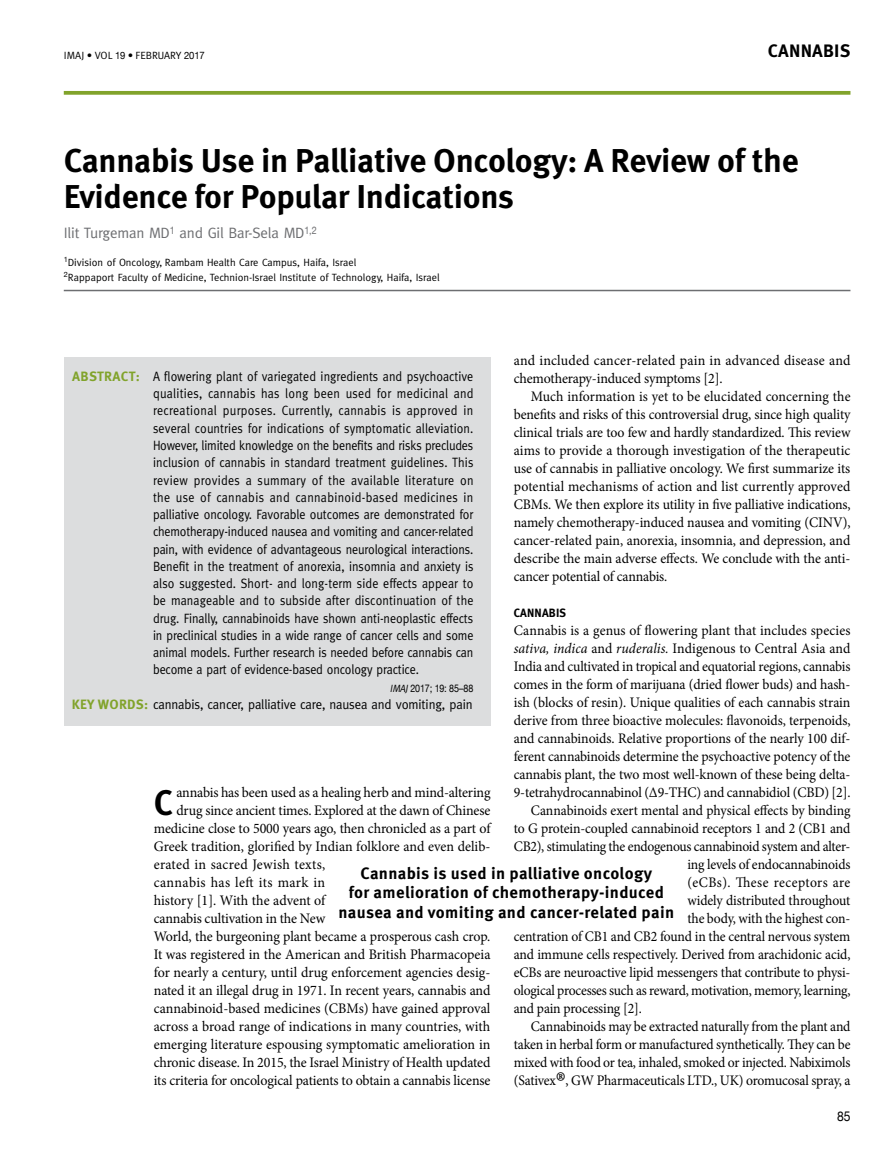
<style>
.page{position:relative;width:893px;height:1149px;background:#fff}
.page>*{position:absolute;margin:0;border:0;box-sizing:border-box;transform-origin:0 0}
.t1{font:700 35.4px "Meta Pro";color:#000;scale:.96 1}
.t2{font:700 33px/36px "Meta Pro";letter-spacing:-.01em;color:#000}
.t3{font:33px "Minion Pro";color:#000;scale:.94 1}
.t4{font:700 18px "Meta Pro";letter-spacing:.01em;color:#000}
.t5{font:700 16.5px/19.5px "Meta Pro";letter-spacing:.02em;color:#000;text-align:center}
.t6{font:15px "Meta";letter-spacing:-.01em;color:#6d6e71}
.t7{font:14.55px/18px "Minion Pro";letter-spacing:-.01em;color:#000;text-align:justify;scale:.95 1}
.t8{font:14.55px/18px "Minion Pro";letter-spacing:-.01em;color:#000;scale:.96 1}
.t9{font:14.55px "Minion Pro";letter-spacing:-.01em;color:#000;scale:.94 1}
.t10{font:14.55px "Minion Pro";letter-spacing:.02em;color:#000;scale:.96 1}
.t11{font:14.55px "Minion Pro";letter-spacing:.025em;color:#000;scale:.96 1}
.t12{font:14.55px "Minion Pro";letter-spacing:.035em;color:#000;scale:.94 1}
.t13{font:13.5px/17.2px "Meta";letter-spacing:-.01em;color:#000;text-align:justify;scale:.9 1}
.t14{font:13.5px "Meta";letter-spacing:-.01em;color:#000;scale:.95 1}
.t15{font:700 13.5px "Meta Pro";letter-spacing:.02em;color:#81a32b}
.t16{font:13.5px "Helvetica Neue";color:#000;scale:.9 1}
.t17{font:700 12px "Meta";color:#000}
.t18{font:10.5px/15px "Meta";color:#000}
.t19{font:10.5px "Meta Pro";letter-spacing:.01em;color:#000}
.t20{font:10.5px "Helvetica Neue";letter-spacing:-.02em;color:#000;scale:.85 1}
.s1{font-family:"Helvetica Neue";font-size:10.2px}
.s2{font-family:"Meta"}
.s3{font-style:italic}
.s4{font-family:"Meta";font-style:italic}
.s5{font-family:"Meta Pro";font-weight:700;color:#81a32b}
</style>
<div class="page">
<svg style="left:64px;top:91px;width:786px;height:4px;background:#89a939"></svg>
<div style="left:64px;top:357px;width:426px;height:368px;background:#dcddde"></div>
<hr style="left:64px;top:290px;width:786px;height:1px;background:#6d6e71">
<p class="t19" style="left:64px;top:49px;width:142px">IMAJ • VOL <span class="s1">19</span> • <span class="s2">february</span> <span class="s1">2017</span></p>
<p class="t4" style="left:768px;top:39px;width:84px">Cannabis</p>
<h2 class="t2" style="left:64px;top:143px;width:736px">Cannabis Use in Palliative Oncology: A Review of the<br>Evidence for Popular Indications</h2>
<p class="t6" style="left:64px;top:224px;width:254px">Ilit Turgeman MD<sup>1</sup> and Gil Bar-Sela MD<sup>1,2</sup></p>
<p class="t18" style="left:64px;top:255px;width:377px"><sup>1</sup>Division of Oncology, Rambam Health Care Campus, Haifa, Israel<br><sup>2</sup>Rappaport Faculty of Medicine, Technion-Israel Institute of Technology, Haifa, Israel</p>
<p class="t8" style="left:514px;top:351px;width:352px">and included cancer-related pain in advanced disease and chemotherapy-induced symptoms [2].</p>
<p class="t7" style="left:514px;top:387px;width:356px;text-indent:17px">Much information is yet to be elucidated concerning the benefits and risks of this controversial drug, since high quality clinical trials are too few and hardly standardized. This review aims to provide a thorough investigation of the therapeutic use of cannabis in palliative oncology. We first summarize its potential mechanisms of action and list currently approved CBMs. We then explore its utility in five palliative indications, namely chemotherapy-induced nausea and vomiting (CINV), cancer-related pain, anorexia, insomnia, and depression, and describe the main adverse effects. We conclude with the anti&shy;cancer potential of cannabis.</p>
<p class="t17" style="left:514px;top:605px;width:48px">CANNABIS</p>
<p class="t7" style="left:514px;top:621px;width:356px">Cannabis is a genus of flowering plant that includes species</p>
<p class="t7" style="left:514px;top:639px;width:356px"><span class="s3">sativa, indica</span> and <span class="s3">ruderalis.</span> Indigenous to Central Asia and</p>
<p class="t7" style="left:514px;top:657px;width:356px">India and cultivated in tropical and equatorial regions, cannabis</p>
<p class="t7" style="left:514px;top:675px;width:356px">comes in the form of marijuana (dried flower buds) and hash-</p>
<p class="t7" style="left:514px;top:693px;width:356px">ish (blocks of resin). Unique qualities of each cannabis strain</p>
<p class="t7" style="left:514px;top:711px;width:356px">derive from three bioactive molecules: flavonoids, terpenoids,</p>
<p class="t7" style="left:514px;top:729px;width:356px">and cannabinoids. Relative proportions of the nearly 100 dif-</p>
<p class="t7" style="left:514px;top:747px;width:356px">ferent cannabinoids determine the psychoactive potency of the</p>
<p class="t7" style="left:514px;top:765px;width:356px">cannabis plant, the two most well-known of these being delta-</p>
<p class="t7" style="left:514px;top:783px;width:356px">9-tetrahydrocannabinol (Δ9-THC) and cannabidiol (CBD) [2].</p>
<p class="t9" style="left:531px;top:800px;width:342px">Cannabinoids exert mental and physical effects by binding</p>
<p class="t9" style="left:514px;top:818px;width:360px">to G protein-coupled cannabinoid receptors 1 and 2 (CB1 and</p>
<p class="t9" style="left:514px;top:836px;width:360px">CB2), stimulating the endogenous cannabinoid system and alter-</p>
<p class="t9" style="left:687px;top:854px;width:175px">ing levels of endocannabinoids</p>
<p class="t12" style="left:687px;top:872px;width:175px">(eCBs). These receptors are</p>
<p class="t9" style="left:687px;top:890px;width:175px">widely distributed throughout</p>
<p class="t9" style="left:687px;top:908px;width:175px">the body, with the highest con-</p>
<p class="t9" style="left:514px;top:926px;width:360px">centration of CB1 and CB2 found in the central nervous system</p>
<p class="t9" style="left:514px;top:944px;width:360px">and immune cells respectively. Derived from arachidonic acid,</p>
<p class="t9" style="left:514px;top:962px;width:360px">eCBs are neuroactive lipid messengers that contribute to physi-</p>
<p class="t9" style="left:514px;top:980px;width:360px">ological processes such as reward, motivation, memory, learning,</p>
<p class="t9" style="left:514px;top:998px;width:138px">and pain processing [2].</p>
<p class="t9" style="left:531px;top:1016px;width:342px">Cannabinoids may be extracted naturally from the plant and</p>
<p class="t9" style="left:514px;top:1034px;width:360px">taken in herbal form or manufactured synthetically. They can be</p>
<p class="t9" style="left:514px;top:1052px;width:360px">mixed with food or tea, inhaled, smoked or injected. Nabiximols</p>
<p class="t9" style="left:514px;top:1070px;width:46px">(Sativex</p>
<h2 class="t3" style="left:556px;top:1061px;width:12px">®</h2>
<p class="t9" style="left:566px;top:1070px;width:305px">, GW Pharmaceuticals LTD., UK) oromucosal spray, a</p>
<p class="t13" style="left:153px;top:367px;width:358px">A flowering plant of variegated ingredients and psychoactive qualities, cannabis has long been used for medicinal and recreational purposes. Currently, cannabis is approved in several countries for indications of symptomatic alleviation.<br>However, limited knowledge on the benefits and risks precludes inclusion of cannabis in standard treatment guidelines. This review provides a summary of the available literature on the use of cannabis and cannabinoid-based medicines in palliative oncology. Favorable outcomes are demonstrated for chemotherapy-induced nausea and vomiting and cancer-related pain, with evidence of advantageous neurological interactions.<br>Benefit in the treatment of anorexia, insomnia and anxiety is also suggested. Short- and long-term side effects appear to be manageable and to subside after discontinuation of the drug. Finally, cannabinoids have shown anti-neoplastic effects in preclinical studies in a wide range of cancer cells and some animal models. Further research is needed before cannabis can become a part of evidence-based oncology practice.</p>
<p class="t20" style="left:390px;top:681px;width:100px"><span class="s4">IMAJ</span>2017; 19: 85–88</p>
<p class="t14" style="left:72px;top:696px;width:423px"><span class="s5">Key wo rds:</span> cannabis, cancer, palliative care, nausea and vomiting, pain</p>
<p class="t15" style="left:72px;top:367px;width:69px">Ab stract:</p>
<h1 class="t1" style="left:154px;top:780px;width:19px">C</h1>
<p class="t8" style="left:176px;top:783px;width:329px">annabis has been used as a healing herb and mind-altering</p>
<p class="t8" style="left:176px;top:801px;width:329px">drug since ancient times. Explored at the dawn of Chinese</p>
<p class="t8" style="left:154px;top:819px;width:352px">medicine close to 5000 years ago, then chronicled as a part of</p>
<p class="t8" style="left:154px;top:837px;width:352px">Greek tradition, glorified by Indian folklore and even delib-</p>
<p class="t10" style="left:154px;top:854px;width:180px">erated in sacred Jewish texts,</p>
<p class="t11" style="left:154px;top:872px;width:180px">cannabis has left its mark in</p>
<p class="t8" style="left:154px;top:891px;width:180px">history [1]. With the advent of</p>
<p class="t8" style="left:154px;top:909px;width:180px">cannabis cultivation in the New</p>
<p class="t8" style="left:154px;top:927px;width:352px">World, the burgeoning plant became a prosperous cash crop.</p>
<p class="t8" style="left:154px;top:945px;width:352px">It was registered in the American and British Pharmacopeia</p>
<p class="t8" style="left:154px;top:963px;width:352px">for nearly a century, until drug enforcement agencies desig-</p>
<p class="t8" style="left:154px;top:981px;width:352px">nated it an illegal drug in 1971. In recent years, cannabis and</p>
<p class="t8" style="left:154px;top:999px;width:352px">cannabinoid-based medicines (CBMs) have gained approval</p>
<p class="t8" style="left:154px;top:1017px;width:352px">across a broad range of indications in many countries, with</p>
<p class="t8" style="left:154px;top:1035px;width:352px">emerging literature espousing symptomatic amelioration in</p>
<p class="t8" style="left:154px;top:1053px;width:352px">chronic disease. In 2015, the Israel Ministry of Health updated</p>
<p class="t8" style="left:154px;top:1071px;width:352px">its criteria for oncological patients to obtain a cannabis license</p>
<p class="t5" style="left:339px;top:863px;width:337px">Cannabis is used in palliative oncology<br>for amelioration of chemotherapy-induced nausea and vomiting and cancer-related pain</p>
<p class="t16" style="left:837px;top:1108px;width:16px">85</p>
</div>
